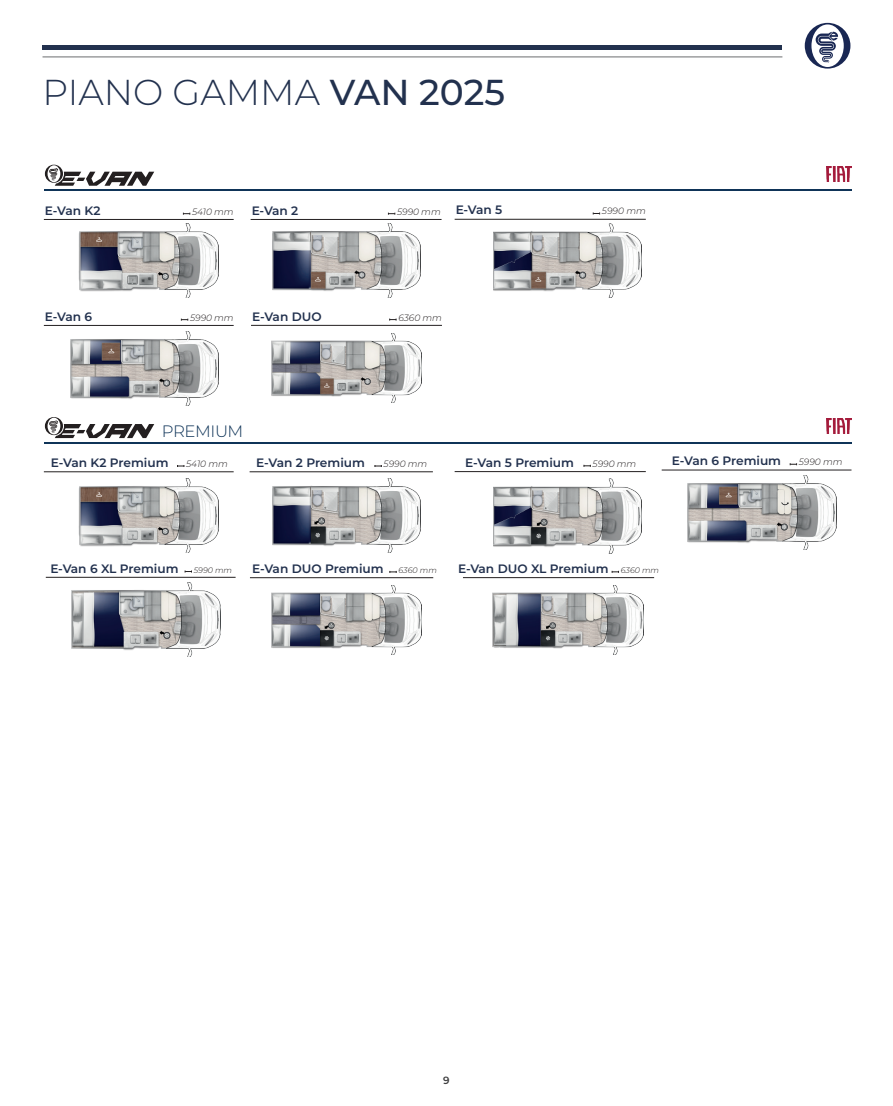
<style>
.page{position:relative;width:893px;height:1106px;background:#fff}
.page>*{position:absolute;margin:0;border:0;box-sizing:border-box;transform-origin:0 0}
.t1{font:300 36px "Montserrat";color:#22314e}
.t2{font:300 16.5px "Montserrat";color:#0f3458}
.t3{font:600 12.15px "Montserrat";color:#22314e}
.t4{font:600 10.5px "Montserrat";color:#3e3e3f}
.t5{font:italic 300 9.15px "Montserrat";color:#231f20}
.t6{font:italic 300 7.95px "Montserrat";color:#231f20}
.s1{font-weight:500}
.s2{font-weight:300;font-style:italic;font-size:7.95px;color:#231f20}
</style>
<div class="page">
<hr style="left:43px;top:57px;width:739px;height:1px;background:#6c6d70">
<hr style="left:43px;top:46px;width:739px;height:4px;background:#22314e">
<svg style="left:805px;top:23px;width:45px;height:46px"></svg>
<svg style="left:45px;top:165px;width:109px;height:21px"></svg>
<svg style="left:45px;top:417px;width:109px;height:21px"></svg>
<hr style="left:44px;top:190px;width:807px;height:1px;background:#0f3458">
<hr style="left:44px;top:442px;width:807px;height:1px;background:#0f3458">
<img style="left:827px;top:166px;width:24px;height:15px">
<img style="left:827px;top:419px;width:24px;height:14px">
<svg style="left:183px;top:213px;width:8px;height:2px"></svg>
<hr style="left:44px;top:219px;width:190px;height:1px;background:#231f20">
<svg style="left:177px;top:465px;width:8px;height:2px"></svg>
<hr style="left:44px;top:471px;width:190px;height:1px;background:#231f20">
<hr style="left:455px;top:219px;width:191px;height:1px;background:#231f20">
<svg style="left:584px;top:465px;width:7px;height:2px"></svg>
<hr style="left:455px;top:471px;width:191px;height:1px;background:#231f20">
<svg style="left:181px;top:319px;width:8px;height:2px"></svg>
<hr style="left:44px;top:325px;width:190px;height:1px;background:#231f20">
<svg style="left:790px;top:463px;width:7px;height:2px"></svg>
<hr style="left:662px;top:470px;width:189px;height:1px;background:#231f20">
<hr style="left:46px;top:577px;width:190px;height:1px;background:#231f20">
<svg style="left:389px;top:318px;width:8px;height:2px"></svg>
<hr style="left:251px;top:325px;width:191px;height:1px;background:#231f20">
<svg style="left:390px;top:571px;width:7px;height:2px"></svg>
<hr style="left:250px;top:577px;width:183px;height:1px;background:#231f20">
<svg style="left:612px;top:571px;width:7px;height:2px"></svg>
<hr style="left:463px;top:577px;width:191px;height:1px;background:#231f20">
<svg style="left:388px;top:213px;width:8px;height:2px"></svg>
<hr style="left:251px;top:219px;width:191px;height:1px;background:#231f20">
<svg style="left:375px;top:465px;width:7px;height:2px"></svg>
<hr style="left:250px;top:471px;width:183px;height:1px;background:#231f20">
<img style="left:78px;top:223px;width:141px;height:74px">
<img style="left:70px;top:331px;width:149px;height:74px">
<img style="left:78px;top:479px;width:141px;height:74px">
<img style="left:688px;top:475px;width:148px;height:74px">
<img style="left:72px;top:582px;width:149px;height:74px">
<img style="left:272px;top:223px;width:149px;height:74px">
<img style="left:271px;top:334px;width:151px;height:69px">
<img style="left:272px;top:479px;width:149px;height:74px">
<img style="left:271px;top:585px;width:151px;height:69px">
<img style="left:493px;top:223px;width:149px;height:75px">
<img style="left:493px;top:478px;width:149px;height:75px">
<img style="left:492px;top:585px;width:151px;height:69px">
<h1 class="t1" style="left:43px;top:68px;width:464px">PIANO GAMMA <span class="s1">VAN 2025</span></h1>
<p class="t3" style="left:45px;top:202px;width:57px">E-Van K2</p>
<p class="t5" style="left:192px;top:205px;width:43px">5410 mm</p>
<p class="t3" style="left:252px;top:202px;width:48px">E-Van 2</p>
<p class="t5" style="left:397px;top:205px;width:45px">5990 mm</p>
<p class="t3" style="left:456px;top:201px;width:48px">E-Van 5</p>
<p class="t5" style="left:602px;top:205px;width:45px">5990 mm</p>
<p class="t3" style="left:45px;top:308px;width:49px">E-Van 6</p>
<p class="t5" style="left:190px;top:311px;width:45px">5990 mm</p>
<p class="t3" style="left:252px;top:308px;width:71px">E-Van DUO</p>
<p class="t5" style="left:398px;top:311px;width:45px">6360 mm</p>
<h2 class="t2" style="left:162px;top:420px;width:83px">PREMIUM</h2>
<p class="t3" style="left:51px;top:454px;width:119px">E-Van K2 Premium</p>
<p class="t5" style="left:186px;top:457px;width:43px">5410 mm</p>
<p class="t3" style="left:256px;top:454px;width:110px">E-Van 2 Premium</p>
<p class="t5" style="left:384px;top:457px;width:45px">5990 mm</p>
<p class="t3" style="left:465px;top:454px;width:110px">E-Van 5 Premium</p>
<p class="t5" style="left:593px;top:457px;width:45px">5990 mm</p>
<p class="t3" style="left:672px;top:452px;width:111px">E-Van 6 Premium</p>
<p class="t5" style="left:799px;top:456px;width:45px">5990 mm</p>
<p class="t3" style="left:50px;top:559px;width:183px">E-Van 6 XL Premium <span class="s2">5990 mm</span></p>
<p class="t3" style="left:252px;top:560px;width:133px">E-Van DUO Premium</p>
<p class="t6" style="left:398px;top:564px;width:40px">6360 mm</p>
<p class="t3" style="left:458px;top:560px;width:203px">E-Van DUO XL Premium <span class="s2">6360 mm</span></p>
<p class="t4" style="left:443px;top:1073px;width:8px">9</p>
</div>
